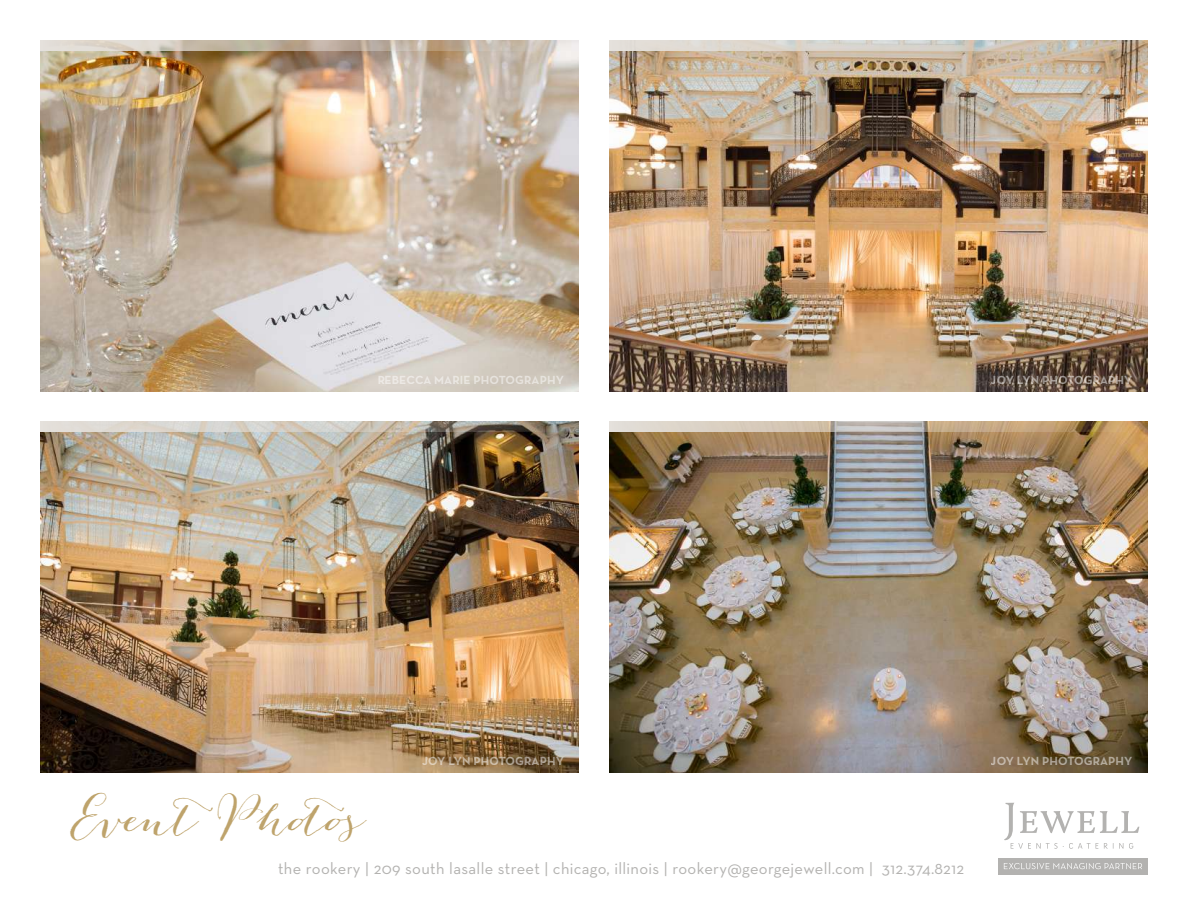
<style>
.page{position:relative;width:1188px;height:918px;background:#fff}
.page>*{position:absolute;margin:0;border:0;box-sizing:border-box;transform-origin:0 0}
.t1{font:39px "Bombshell Pro";letter-spacing:.01em;color:#bea36b}
.t2{font:16.5px "Neutraface Text";letter-spacing:.02em;color:#b3b2b0}
.t3{font:700 12px "Neutraface Text";letter-spacing:.01em;color:#fff}
</style>
<div class="page">
<div style="left:998px;top:858px;width:150px;height:16px;background:#b3b2b0"></div>
<svg style="left:1004px;top:803px;width:135px;height:46px"></svg>
<svg style="left:1004px;top:863px;width:138px;height:6px"></svg>
<img style="left:609px;top:51px;width:539px;height:341px">
<img style="left:40px;top:51px;width:539px;height:341px">
<img style="left:40px;top:432px;width:539px;height:341px">
<img style="left:609px;top:432px;width:539px;height:341px">
<svg style="left:40px;top:40px;width:539px;height:11px;background:#cabfb1"></svg>
<svg style="left:40px;top:422px;width:539px;height:10px;background:#bdb7ae"></svg>
<svg style="left:609px;top:40px;width:539px;height:11px;background:#d2ccc2"></svg>
<svg style="left:609px;top:422px;width:539px;height:10px;background:#c8b69e"></svg>
<p class="t3" style="left:377px;top:372px;width:188px">REBECCA MARIE PHOTOGRAPHY</p>
<p class="t3" style="left:991px;top:372px;width:143px">JOY LYN PHOTOGRAPHY</p>
<h1 class="t1" style="left:70px;top:793px;width:302px">Event Photos</h1>
<p class="t3" style="left:422px;top:753px;width:143px">JOY LYN PHOTOGRAPHY</p>
<p class="t3" style="left:991px;top:753px;width:143px">JOY LYN PHOTOGRAPHY</p>
<p class="t2" style="left:278px;top:858px;width:688px">the rookery | 209 south lasalle street | chicago, illinois | rookery@georgejewell.com | 312.374.8212</p>
</div>
